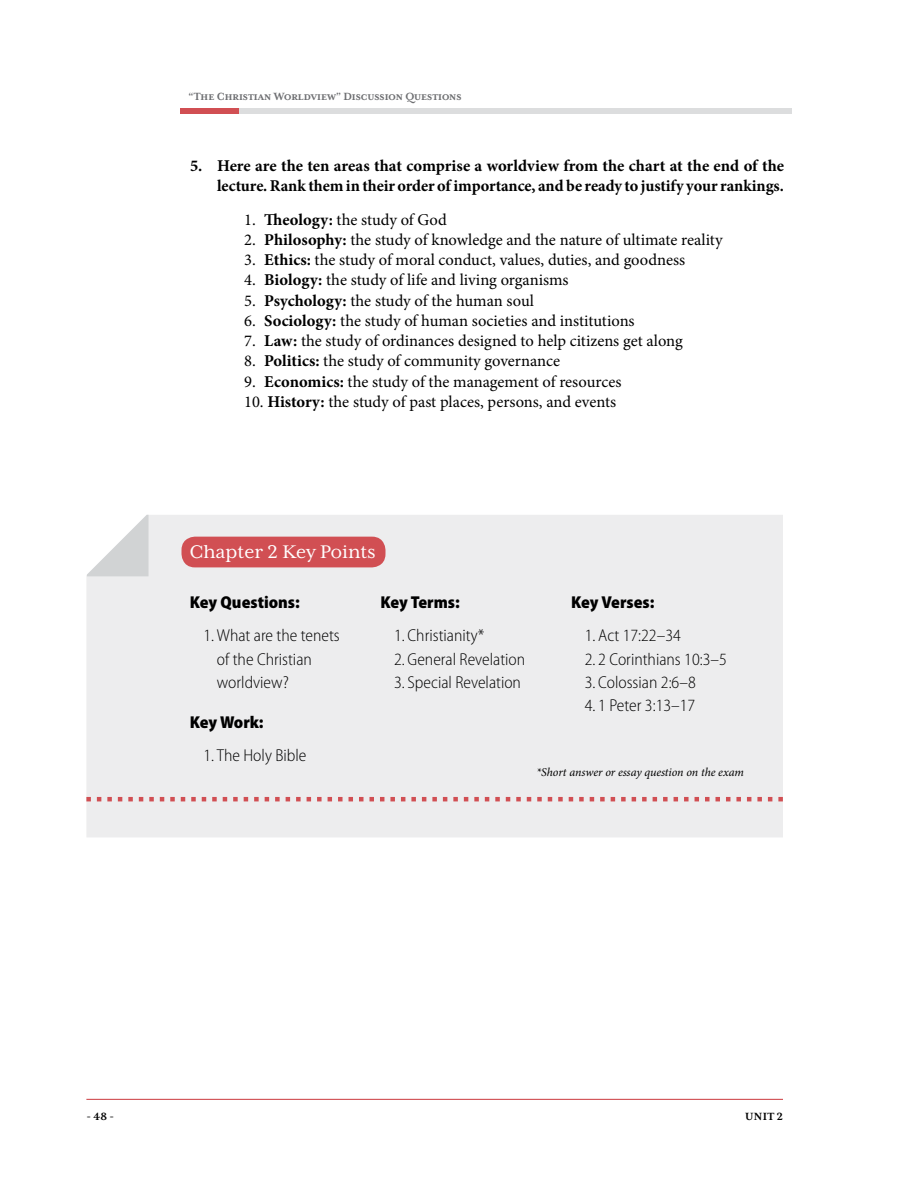
<style>
.page{position:relative;width:918px;height:1188px;background:#fff}
.page>*{position:absolute;margin:0;border:0;box-sizing:border-box;transform-origin:0 0}
.t1{font:21px "Mrs Eaves XL Serif OT";color:#fff}
.t2{font:300 semi-condensed 17.25px/23.2px "Myriad Pro";color:#000}
.t3{font:900 semi-condensed 17.25px "Myriad Pro";color:#000}
.t4{font:16.5px "Minion Pro";color:#000}
.t5{font:700 16.5px/20.2px "Minion Pro";letter-spacing:-.005em;color:#000;text-align:right}
.t6{font:700 12px "Mrs Eaves XL Serif OT";color:#6d6e71}
.t7{font:italic 12px "Minion Pro";letter-spacing:-.01em;color:#000}
.t8{font:700 12px "Mrs Eaves XL Serif OT";color:#000}
.s1{font-weight:700}
</style>
<div class="page">
<hr style="left:86px;top:1099px;width:697px;height:1px;background:#d14f53">
<div style="left:180px;top:108px;width:611px;height:5px;background:#dcddde"></div>
<div style="left:180px;top:108px;width:58px;height:5px;background:#d14f53"></div>
<div style="left:86px;top:515px;width:697px;height:322px;background:#ededee"></div>
<div style="left:182px;top:537px;width:204px;height:30px;background:#d14f53;border-radius:14px"></div>
<svg style="left:87px;top:515px;width:61px;height:61px"></svg>
<svg style="left:86px;top:797px;width:697px;height:4px;background:#e0a8aa"></svg>
<p class="t6" style="left:188px;top:91px;width:275px">“The Christian Worldview” Discussion Questions</p>
<p class="t5" style="left:190px;top:155px;width:596px">5. Here are the ten areas that comprise a worldview from the chart at the end of the lecture. Rank them in their order of importance, and be ready to justify your rankings.</p>
<p class="t4" style="left:244px;top:208px;width:204px">1. <span class="s1">Theology:</span> the study of God</p>
<p class="t4" style="left:244px;top:229px;width:480px">2. <span class="s1">Philosophy:</span> the study of knowledge and the nature of ultimate reality</p>
<p class="t4" style="left:244px;top:249px;width:443px">3. <span class="s1">Ethics:</span> the study of moral conduct, values, duties, and goodness</p>
<p class="t4" style="left:244px;top:269px;width:326px">4. <span class="s1">Biology:</span> the study of life and living organisms</p>
<p class="t4" style="left:244px;top:289px;width:292px">5. <span class="s1">Psychology:</span> the study of the human soul</p>
<p class="t4" style="left:244px;top:310px;width:392px">6. <span class="s1">Sociology:</span> the study of human societies and institutions</p>
<p class="t4" style="left:244px;top:330px;width:440px">7. <span class="s1">Law:</span> the study of ordinances designed to help citizens get along</p>
<p class="t4" style="left:244px;top:350px;width:318px">8. <span class="s1">Politics:</span> the study of community governance</p>
<p class="t4" style="left:244px;top:370px;width:379px">9. <span class="s1">Economics:</span> the study of the management of resources</p>
<p class="t4" style="left:244px;top:391px;width:374px">10. <span class="s1">History:</span> the study of past places, persons, and events</p>
<p class="t1" style="left:189px;top:541px;width:188px">Chapter 2 Key Points</p>
<p class="t3" style="left:190px;top:590px;width:111px">Key Questions:</p>
<p class="t2" style="left:217px;top:624px;width:124px;text-indent:-14px">1. What are the tenets of the Christian worldview?</p>
<p class="t3" style="left:190px;top:710px;width:75px">Key Work:</p>
<p class="t2" style="left:203px;top:744px;width:104px">1. The Holy Bible</p>
<p class="t3" style="left:381px;top:590px;width:81px">Key Terms:</p>
<p class="t2" style="left:394px;top:624px;width:92px">1. Christianity*</p>
<p class="t2" style="left:394px;top:647px;width:133px">2. General Revelation</p>
<p class="t2" style="left:394px;top:670px;width:128px">3. Special Revelation</p>
<p class="t3" style="left:571px;top:591px;width:85px">Key Verses:</p>
<p class="t2" style="left:585px;top:624px;width:98px">1. Act 17:22–34</p>
<p class="t2" style="left:585px;top:647px;width:144px">2. 2 Corinthians 10:3–5</p>
<p class="t2" style="left:585px;top:670px;width:112px">3. Colossian 2:6–8</p>
<p class="t2" style="left:585px;top:694px;width:112px">4. 1 Peter 3:13–17</p>
<p class="t7" style="left:537px;top:764px;width:209px">*Short answer or essay question on the exam</p>
<p class="t8" style="left:86px;top:1110px;width:29px">- 48 -</p>
<p class="t8" style="left:745px;top:1110px;width:39px">UNIT 2</p>
</div>
